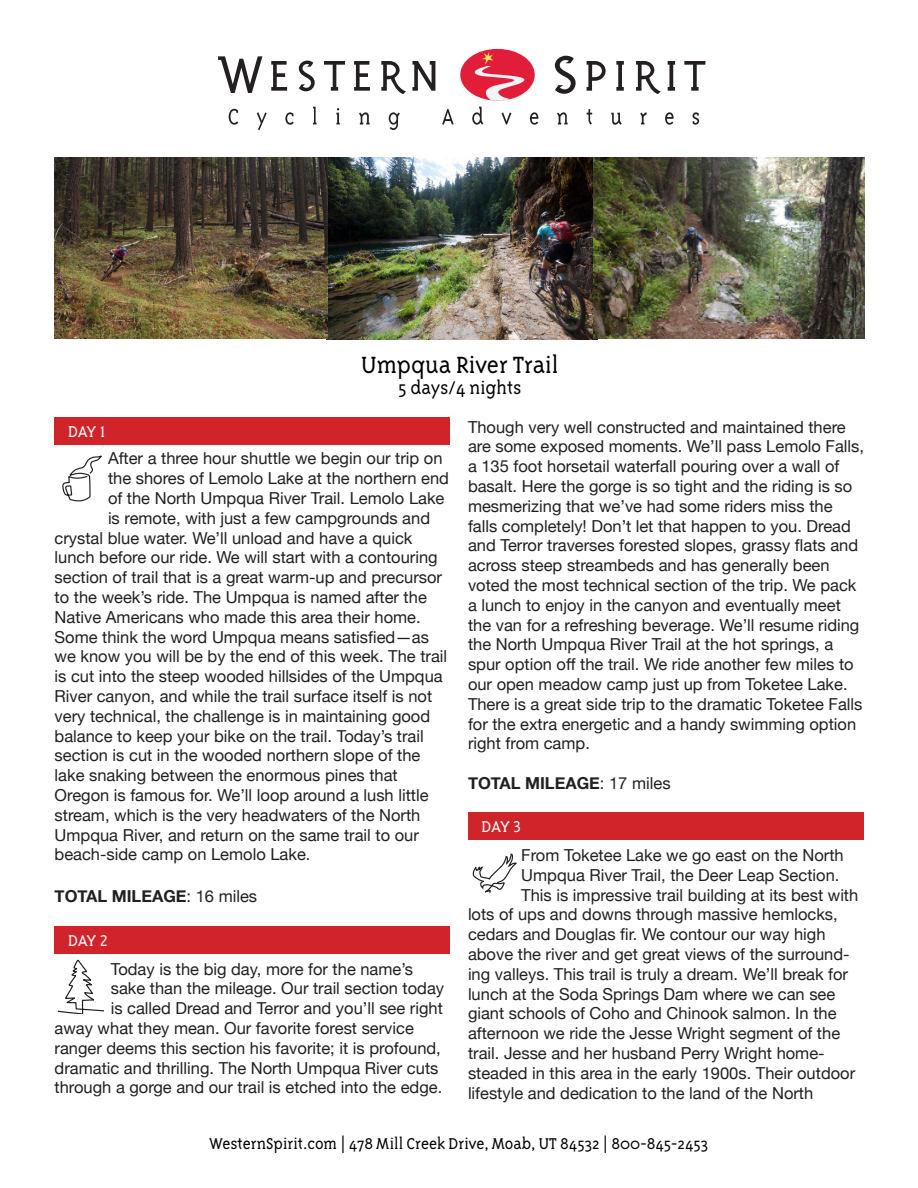
<style>
.page{position:relative;width:918px;height:1188px;background:#fff}
.page>*{position:absolute;margin:0;border:0;box-sizing:border-box;transform-origin:0 0}
.t1{font:300 27px "Triplex Serif OT";color:#000}
.t2{font:300 21px "Triplex Serif OT";color:#000}
.t3{font:300 18px "Triplex Serif OT";color:#000}
.t4{font:300 18px "Triplex Serif OT";letter-spacing:-.01em;color:#fff}
.t5{font:16.5px/19.8px "Helvetica Neue";color:#231f20}
.t6{font:700 16.5px "Helvetica Neue";color:#231f20}
.s1{font-weight:400}
</style>
<div class="page">
<svg style="left:218px;top:49px;width:487px;height:81px"></svg>
<div style="left:55px;top:417px;width:395px;height:28px;background:#d1232a"></div>
<svg style="left:62px;top:455px;width:40px;height:47px"></svg>
<div style="left:55px;top:927px;width:395px;height:27px;background:#d1232a"></div>
<svg style="left:57px;top:959px;width:47px;height:55px"></svg>
<div style="left:468px;top:812px;width:395px;height:28px;background:#d1232a"></div>
<svg style="left:472px;top:853px;width:45px;height:40px"></svg>
<img style="left:55px;top:158px;width:542px;height:181px">
<img style="left:594px;top:158px;width:271px;height:180px">
<p class="t1" style="left:361px;top:350px;width:199px">Umpqua River Trail</p>
<p class="t2" style="left:398px;top:376px;width:125px">5 days/4 nights</p>
<p class="t5" style="left:468px;top:418px;width:398px">Though very well constructed and maintained there are some exposed moments. We’ll pass Lemolo Falls, a 135 foot horsetail waterfall pouring over a wall of basalt. Here the gorge is so tight and the riding is so mesmerizing that we’ve had some riders miss the falls completely! Don’t let that happen to you. Dread and Terror traverses forested slopes, grassy flats and across steep streambeds and has generally been voted the most technical section of the trip. We pack a lunch to enjoy in the canyon and eventually meet the van for a refreshing beverage. We’ll resume riding the North Umpqua River Trail at the hot springs, a spur option off the trail. We ride another few miles to our open meadow camp just up from Toketee Lake.<br>There is a great side trip to the dramatic Toketee Falls for the extra energetic and a handy swimming option right from camp.</p>
<p class="t6" style="left:468px;top:770px;width:204px">TOTAL MILEAGE<span class="s1">: 17 miles</span></p>
<p class="t4" style="left:482px;top:817px;width:41px">DAY 3</p>
<p class="t5" style="left:521px;top:846px;width:324px">From Toketee Lake we go east on the North</p>
<p class="t5" style="left:521px;top:866px;width:320px">Umpqua River Trail, the Deer Leap Section.</p>
<p class="t5" style="left:521px;top:886px;width:339px">This is impressive trail building at its best with</p>
<p class="t5" style="left:468px;top:906px;width:371px">lots of ups and downs through massive hemlocks,</p>
<p class="t5" style="left:468px;top:925px;width:359px">cedars and Douglas fir. We contour our way high</p>
<p class="t5" style="left:468px;top:945px;width:383px">above the river and get great views of the surround-</p>
<p class="t5" style="left:468px;top:965px;width:382px">ing valleys. This trail is truly a dream. We’ll break for</p>
<p class="t5" style="left:468px;top:985px;width:369px">lunch at the Soda Springs Dam where we can see</p>
<p class="t5" style="left:468px;top:1005px;width:370px">giant schools of Coho and Chinook salmon. In the</p>
<p class="t5" style="left:468px;top:1024px;width:374px">afternoon we ride the Jesse Wright segment of the</p>
<p class="t5" style="left:468px;top:1044px;width:358px">trail. Jesse and her husband Perry Wright home-</p>
<p class="t5" style="left:468px;top:1064px;width:389px">steaded in this area in the early 1900s. Their outdoor</p>
<p class="t5" style="left:468px;top:1084px;width:347px">lifestyle and dedication to the land of the North</p>
<p class="t4" style="left:68px;top:422px;width:39px">DAY 1</p>
<p class="t5" style="left:108px;top:450px;width:336px">After a three hour shuttle we begin our trip on</p>
<p class="t5" style="left:108px;top:469px;width:343px">the shores of Lemolo Lake at the northern end</p>
<p class="t5" style="left:108px;top:489px;width:338px">of the North Umpqua River Trail. Lemolo Lake</p>
<p class="t5" style="left:108px;top:509px;width:324px">is remote, with just a few campgrounds and</p>
<p class="t5" style="left:55px;top:529px;width:359px">crystal blue water. We’ll unload and have a quick</p>
<p class="t5" style="left:55px;top:549px;width:385px">lunch before our ride. We will start with a contouring</p>
<p class="t5" style="left:55px;top:568px;width:389px">section of trail that is a great warm-up and precursor</p>
<p class="t5" style="left:55px;top:588px;width:374px">to the week’s ride. The Umpqua is named after the</p>
<p class="t5" style="left:55px;top:608px;width:368px">Native Americans who made this area their home.</p>
<p class="t5" style="left:55px;top:628px;width:376px">Some think the word Umpqua means satisfied—as</p>
<p class="t5" style="left:55px;top:648px;width:394px">we know you will be by the end of this week. The trail</p>
<p class="t5" style="left:55px;top:667px;width:390px">is cut into the steep wooded hillsides of the Umpqua</p>
<p class="t5" style="left:55px;top:687px;width:379px">River canyon, and while the trail surface itself is not</p>
<p class="t5" style="left:55px;top:707px;width:377px">very technical, the challenge is in maintaining good</p>
<p class="t5" style="left:55px;top:727px;width:371px">balance to keep your bike on the trail. Today’s trail</p>
<p class="t5" style="left:55px;top:747px;width:367px">section is cut in the wooded northern slope of the</p>
<p class="t5" style="left:55px;top:766px;width:345px">lake snaking between the enormous pines that</p>
<p class="t5" style="left:55px;top:786px;width:376px">Oregon is famous for. We’ll loop around a lush little</p>
<p class="t5" style="left:55px;top:806px;width:367px">stream, which is the very headwaters of the North</p>
<p class="t5" style="left:55px;top:826px;width:366px">Umpqua River, and return on the same trail to our</p>
<p class="t5" style="left:55px;top:846px;width:257px">beach-side camp on Lemolo Lake.</p>
<p class="t6" style="left:55px;top:883px;width:204px">TOTAL MILEAGE<span class="s1">: 16 miles</span></p>
<p class="t4" style="left:68px;top:931px;width:41px">DAY 2</p>
<p class="t5" style="left:111px;top:960px;width:304px">Today is the big day, more for the name’s</p>
<p class="t5" style="left:111px;top:980px;width:335px">sake than the mileage. Our trail section today</p>
<p class="t5" style="left:111px;top:999px;width:334px">is called Dread and Terror and you’ll see right</p>
<p class="t5" style="left:55px;top:1019px;width:361px">away what they mean. Our favorite forest service</p>
<p class="t5" style="left:55px;top:1039px;width:388px">ranger deems this section his favorite; it is profound,</p>
<p class="t5" style="left:55px;top:1059px;width:385px">dramatic and thrilling. The North Umpqua River cuts</p>
<p class="t5" style="left:55px;top:1079px;width:389px">through a gorge and our trail is etched into the edge.</p>
<p class="t3" style="left:210px;top:1134px;width:500px">WesternSpirit.com | 478 Mill Creek Drive, Moab, UT 84532 | 800-845-2453</p>
</div>
